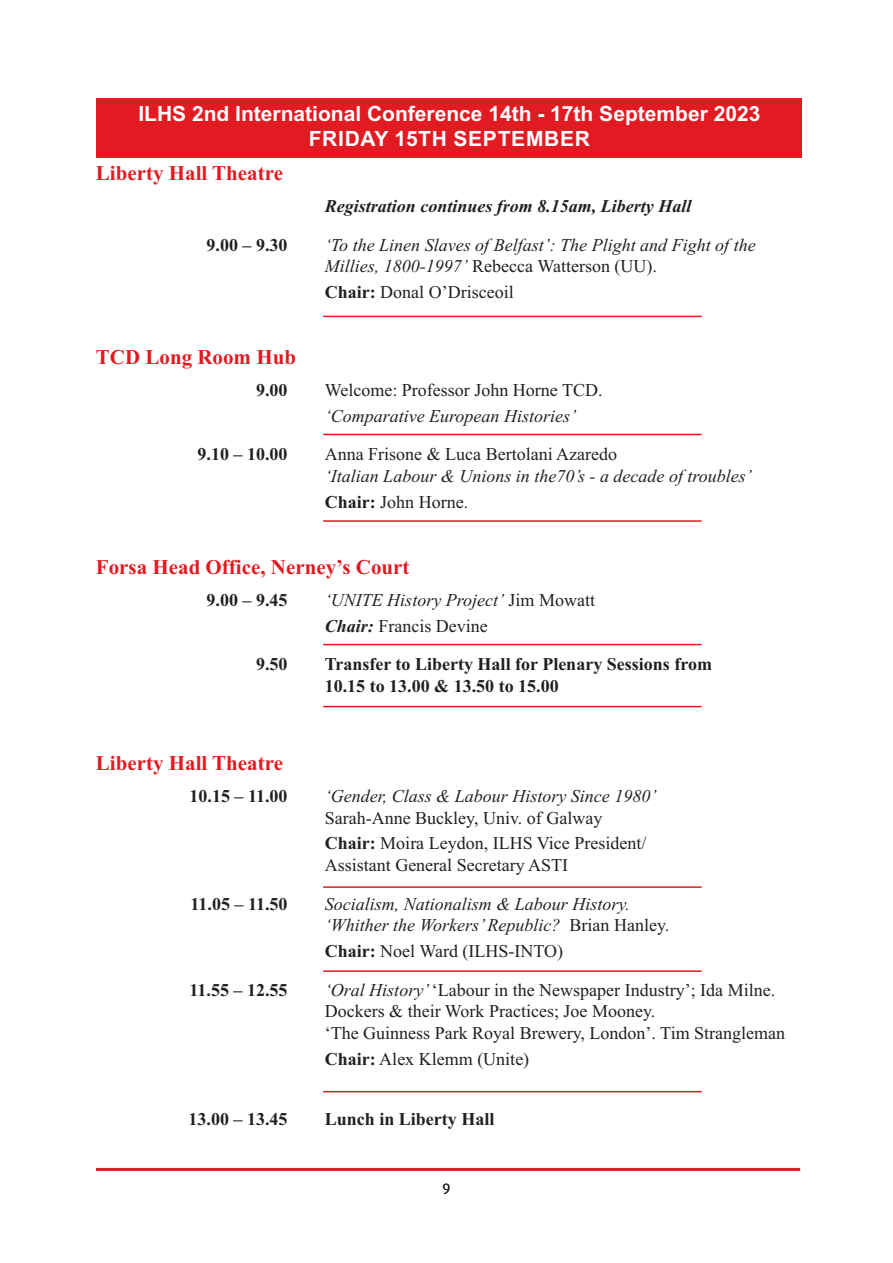
<style>
.page{position:relative;width:893px;height:1263px;background:#fff}
.page>*{position:absolute;margin:0;border:0;box-sizing:border-box;transform-origin:0 0}
.t1{font:700 21px "Times New Roman";color:#e21a21}
.t2{font:700 21px "Arial";color:#fff}
.t3{font:700 21px "Arial";letter-spacing:.035em;color:#fff}
.t4{font:italic 18px/21.6px "Times New Roman";color:#231f20}
.t5{font:18px/21.6px "Times New Roman";color:#231f20}
.t6{font:700 18px/21.6px "Times New Roman";color:#231f20}
.t7{font:italic 700 18px "Times New Roman";color:#231f20}
.t8{font:15px "Dax";color:#231f20}
.s1{font-style:normal}
.s2{font-weight:700}
.s3{font-weight:700;font-style:italic}
.s4{font-style:italic}
</style>
<div class="page">
<hr style="left:96px;top:1168px;width:704px;height:3px;background:#e21a21">
<div style="left:97px;top:98px;width:705px;height:60px;background:#e21a21"></div>
<hr style="left:323px;top:316px;width:379px;height:1px;background:#e21a21">
<hr style="left:323px;top:434px;width:379px;height:1px;background:#e21a21">
<hr style="left:323px;top:520px;width:379px;height:2px;background:#e21a21">
<hr style="left:323px;top:644px;width:379px;height:1px;background:#e21a21">
<hr style="left:323px;top:706px;width:379px;height:1px;background:#e21a21">
<hr style="left:323px;top:886px;width:379px;height:2px;background:#e21a21">
<hr style="left:323px;top:970px;width:379px;height:2px;background:#e21a21">
<hr style="left:323px;top:1091px;width:379px;height:1px;background:#e21a21">
<p class="t2" style="left:138px;top:101px;width:623px">ILHS 2nd International Conference 14th - 17th September 2023</p>
<p class="t3" style="left:309px;top:126px;width:283px">FRIDAY 15TH SEPTEMBER</p>
<p class="t1" style="left:96px;top:166px;width:189px">Liberty Hall Theatre</p>
<p class="t7" style="left:325px;top:200px;width:368px">Registration continues from 8.15am, Liberty Hall</p>
<p class="t6" style="left:207px;top:236px;width:82px">9.00 – 9.30</p>
<p class="t4" style="left:325px;top:236px;width:432px">‘To the Linen Slaves of Belfast’: The Plight and Fight of the<br>Millies, 1800-1997’ <span class="s1">Rebecca Watterson (UU).</span></p>
<p class="t5" style="left:325px;top:283px;width:190px"><span class="s2">Chair:</span> Donal O’Drisceoil</p>
<p class="t1" style="left:96px;top:350px;width:202px">TCD Long Room Hub</p>
<p class="t6" style="left:256px;top:381px;width:33px">9.00</p>
<p class="t5" style="left:325px;top:381px;width:279px">Welcome: Professor John Horne TCD.</p>
<p class="t4" style="left:325px;top:407px;width:253px">‘Comparative European Histories’</p>
<p class="t6" style="left:198px;top:446px;width:91px">9.10 – 10.00</p>
<p class="t4" style="left:325px;top:445px;width:428px"><span class="s1">Anna Frisone &amp; Luca Bertolani Azaredo<br></span>‘Italian Labour &amp; Unions in the70’s - a decade of troubles’</p>
<p class="t5" style="left:325px;top:493px;width:145px"><span class="s2">Chair:</span> John Horne.</p>
<p class="t1" style="left:96px;top:560px;width:315px">Forsa Head Office, Nerney’s Court</p>
<p class="t6" style="left:207px;top:591px;width:82px">9.00 – 9.45</p>
<p class="t4" style="left:325px;top:591px;width:272px">‘UNITE History Project’ <span class="s1">Jim Mowatt</span></p>
<p class="t5" style="left:325px;top:616px;width:164px"><span class="s3">Chair:</span> Francis Devine</p>
<p class="t6" style="left:256px;top:655px;width:33px">9.50</p>
<p class="t6" style="left:325px;top:655px;width:389px">Transfer to Liberty Hall for Plenary Sessions from<br>10.15 to 13.00 &amp; 13.50 to 15.00</p>
<p class="t1" style="left:96px;top:756px;width:189px">Liberty Hall Theatre</p>
<p class="t6" style="left:190px;top:787px;width:100px">10.15 – 11.00</p>
<p class="t4" style="left:325px;top:787px;width:333px">‘Gender, Class &amp; Labour History Since 1980’<br><span class="s1">Sarah-Anne Buckley, Univ. of Galway</span></p>
<p class="t5" style="left:325px;top:834px;width:323px"><span class="s2">Chair:</span> Moira Leydon, ILHS Vice President/<br>Assistant General Secretary ASTI</p>
<p class="t6" style="left:191px;top:895px;width:99px">11.05 – 11.50</p>
<p class="t4" style="left:325px;top:894px;width:346px">Socialism, Nationalism &amp; Labour History. ‘Whither the Workers’ Republic? <span class="s1">Brian Hanley.</span></p>
<p class="t5" style="left:325px;top:942px;width:240px"><span class="s2">Chair:</span> Noel Ward (ILHS-INTO)</p>
<p class="t6" style="left:190px;top:981px;width:100px">11.55 – 12.55</p>
<p class="t5" style="left:325px;top:980px;width:462px"><span class="s4">‘Oral History’</span> ‘Labour in the Newspaper Industry’; Ida Milne.<br>Dockers &amp; their Work Practices; Joe Mooney.<br>‘The Guinness Park Royal Brewery, London’. Tim Strangleman</p>
<p class="t5" style="left:325px;top:1050px;width:206px"><span class="s2">Chair:</span> Alex Klemm (Unite)</p>
<p class="t6" style="left:189px;top:1110px;width:100px">13.00 – 13.45</p>
<p class="t6" style="left:325px;top:1110px;width:171px">Lunch in Liberty Hall</p>
<p class="t8" style="left:442px;top:1182px;width:9px">9</p>
</div>
